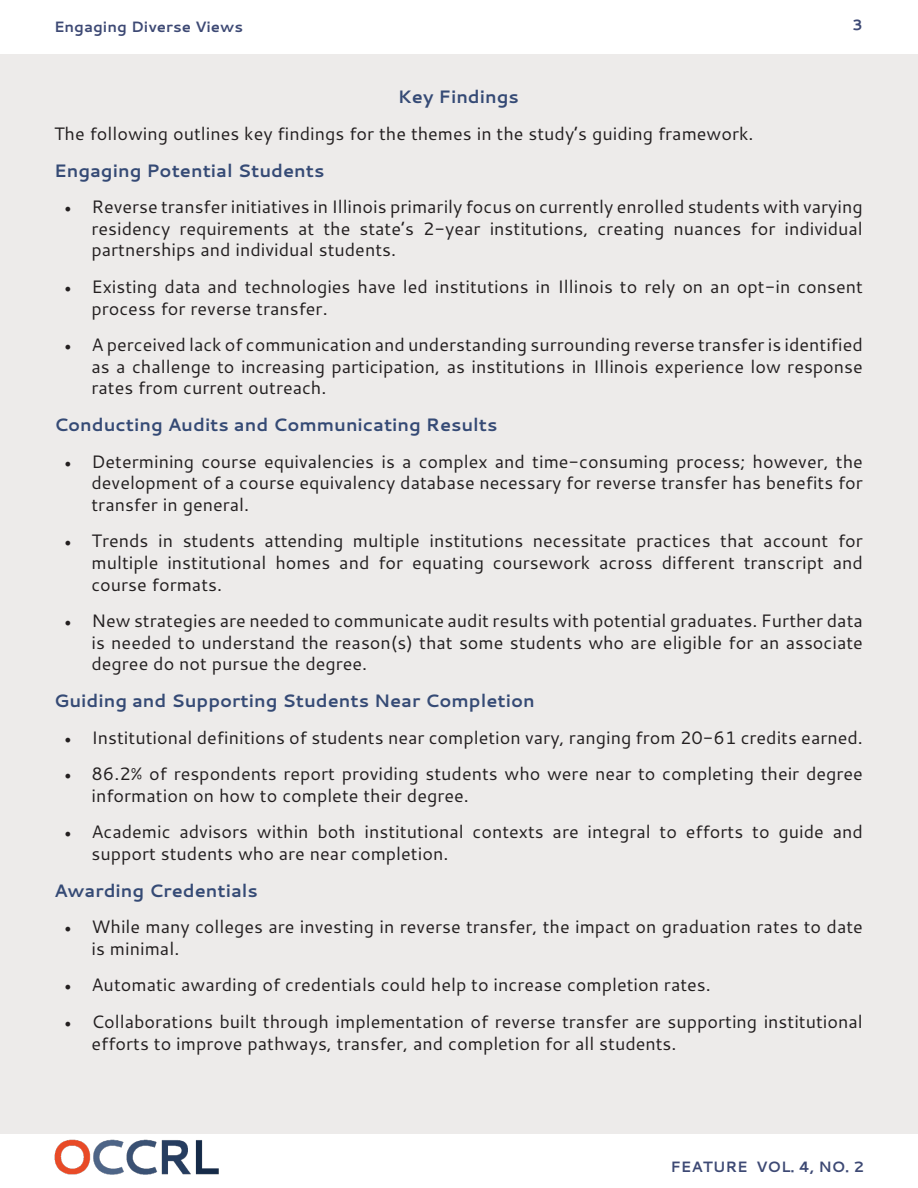
<style>
.page{position:relative;width:918px;height:1188px;background:#fff}
.page>*{position:absolute;margin:0;border:0;box-sizing:border-box;transform-origin:0 0}
.t1{font:18px/21.6px "Cantarell";color:#231f20;text-align:justify}
.t2{font:700 18px "Cantarell";color:#354a75}
.t3{font:700 15px "Cantarell";color:#3d4974}
.s1{font-family:"Minion Pro"}
</style>
<div class="page">
<div style="left:0;top:54px;width:918px;height:1080px;background:#edebea"></div>
<img style="left:54px;top:1139px;width:165px;height:36px">
<p class="t3" style="left:54px;top:16px;width:191px">Engaging Diverse Views</p>
<p class="t3" style="left:852px;top:15px;width:12px">3</p>
<p class="t2" style="left:398px;top:84px;width:123px">Key Findings</p>
<p class="t1" style="left:54px;top:122px;width:701px">The following outlines key findings for the themes in the study’s guiding framework.</p>
<p class="t2" style="left:54px;top:158px;width:272px">Engaging Potential Students</p>
<p class="t1" style="left:92px;top:195px;width:773px;text-indent:-27px"><span class="s1">•</span> Reverse transfer initiatives in Illinois primarily focus on currently enrolled students with varying residency requirements at the state’s 2-year institutions, creating nuances for individual partnerships and individual students.</p>
<p class="t1" style="left:92px;top:275px;width:773px;text-indent:-27px"><span class="s1">•</span> Existing data and technologies have led institutions in Illinois to rely on an opt-in consent process for reverse transfer.</p>
<p class="t1" style="left:92px;top:333px;width:773px;text-indent:-27px"><span class="s1">•</span> A perceived lack of communication and understanding surrounding reverse transfer is identified as a challenge to increasing participation, as institutions in Illinois experience low response rates from current outreach.</p>
<p class="t2" style="left:54px;top:412px;width:445px">Conducting Audits and Communicating Results</p>
<p class="t1" style="left:92px;top:450px;width:773px;text-indent:-27px"><span class="s1">•</span> Determining course equivalencies is a complex and time-consuming process; however, the development of a course equivalency database necessary for reverse transfer has benefits for transfer in general.</p>
<p class="t1" style="left:92px;top:530px;width:773px;text-indent:-27px"><span class="s1">•</span> Trends in students attending multiple institutions necessitate practices that account for multiple institutional homes and for equating coursework across different transcript and course formats.</p>
<p class="t1" style="left:92px;top:609px;width:773px;text-indent:-27px"><span class="s1">•</span> New strategies are needed to communicate audit results with potential graduates. Further data is needed to understand the reason(s) that some students who are eligible for an associate degree do not pursue the degree.</p>
<p class="t2" style="left:54px;top:688px;width:482px">Guiding and Supporting Students Near Completion</p>
<p class="t1" style="left:64px;top:726px;width:800px"><span class="s1">•</span> Institutional definitions of students near completion vary, ranging from 20-61 credits earned.</p>
<p class="t1" style="left:92px;top:762px;width:773px;text-indent:-27px"><span class="s1">•</span> 86.2% of respondents report providing students who were near to completing their degree information on how to complete their degree.</p>
<p class="t1" style="left:92px;top:821px;width:773px;text-indent:-27px"><span class="s1">•</span> Academic advisors within both institutional contexts are integral to efforts to guide and support students who are near completion.</p>
<p class="t2" style="left:54px;top:878px;width:205px">Awarding Credentials</p>
<p class="t1" style="left:92px;top:915px;width:773px;text-indent:-27px"><span class="s1">•</span> While many colleges are investing in reverse transfer, the impact on graduation rates to date is minimal.</p>
<p class="t1" style="left:64px;top:974px;width:648px"><span class="s1">•</span> Automatic awarding of credentials could help to increase completion rates.</p>
<p class="t1" style="left:92px;top:1010px;width:773px;text-indent:-27px"><span class="s1">•</span> Collaborations built through implementation of reverse transfer are supporting institutional efforts to improve pathways, transfer, and completion for all students.</p>
<p class="t3" style="left:671px;top:1156px;width:195px">FEATURE VOL. 4, NO. 2</p>
</div>
